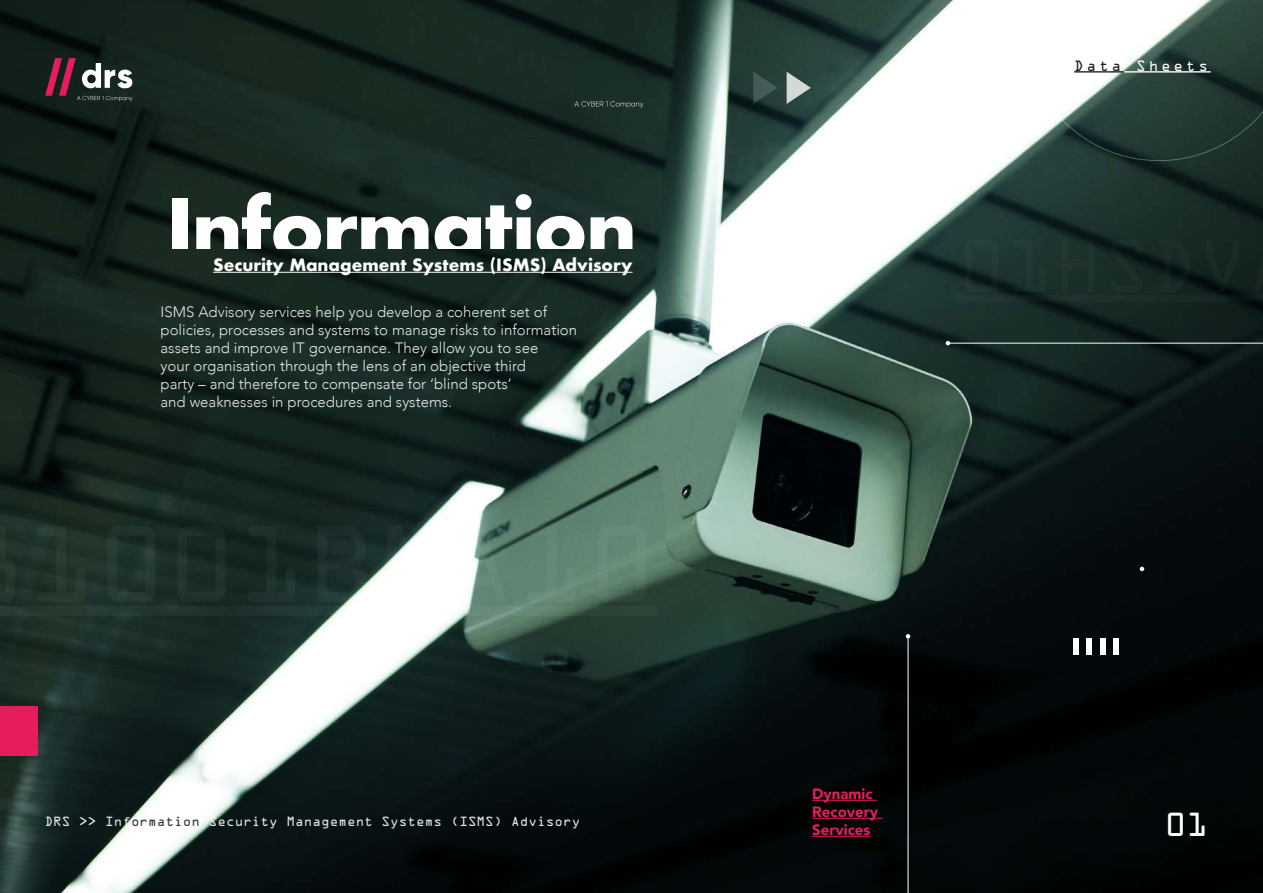
<style>
.page{position:relative;width:1263px;height:893px;background:#fff}
.page>*{position:absolute;margin:0;border:0;box-sizing:border-box;transform-origin:0 0}
.t1{font:700 77.4px "Futura";letter-spacing:-.025em;color:#fff}
.t2{font:30px "OCRA Std";color:#fff}
.t3{font:700 16.5px "Futura";color:#fff}
.t4{font:300 15px/18px "Avenir";color:#fff}
.t5{font:900 15px/18px "Avenir";color:#e51e5b}
.t6{font:13.5px "OCRA Std";letter-spacing:.2em;color:#fff}
.t7{font:12px "OCRA Std";color:#fff}
.s1{color:#1d1d1d}
</style>
<div class="page">
<img style="left:0;top:0;width:1263px;height:893px">
<svg style="left:45px;top:58px;width:87px;height:43px;background:#58484c"></svg>
<div style="left:0;top:707px;width:37px;height:49px;background:#e51e5b"></div>
<hr style="left:946px;top:343px;width:317px;height:1px;background:#fff">
<svg style="left:1140px;top:567px;width:4px;height:4px"></svg>
<svg style="left:946px;top:341px;width:4px;height:4px"></svg>
<svg style="left:753px;top:72px;width:24px;height:32px"></svg>
<svg style="left:787px;top:72px;width:24px;height:32px"></svg>
<div style="left:1073px;top:639px;width:5px;height:16px;background:#fff"></div>
<div style="left:1087px;top:639px;width:5px;height:16px;background:#fff"></div>
<div style="left:1100px;top:639px;width:5px;height:16px;background:#fff"></div>
<div style="left:1113px;top:639px;width:5px;height:16px;background:#fff"></div>
<hr style="left:812px;top:800px;width:65px;height:1px;background:#e51e5b">
<hr style="left:812px;top:818px;width:71px;height:1px;background:#e51e5b">
<hr style="left:812px;top:836px;width:58px;height:1px;background:#e51e5b">
<svg style="left:1023px;top:0;width:240px;height:161px"></svg>
<svg style="left:906px;top:634px;width:4px;height:5px"></svg>
<hr style="left:908px;top:639px;width:1px;height:254px;background:#fff">
<svg style="left:575px;top:101px;width:68px;height:7px"></svg>
<svg style="left:965px;top:240px;width:33px;height:52px;background:#1d3230"></svg>
<svg style="left:1013px;top:240px;width:33px;height:52px;background:#1e3330"></svg>
<div style="left:1061px;top:240px;width:33px;height:52px;background:#1c312b"></div>
<svg style="left:1109px;top:240px;width:33px;height:52px;background:#162823"></svg>
<svg style="left:1158px;top:240px;width:33px;height:52px;background:#142421"></svg>
<svg style="left:1206px;top:240px;width:33px;height:52px;background:#12231e"></svg>
<svg style="left:1253px;top:240px;width:10px;height:52px"></svg>
<svg style="left:957px;top:295px;width:306px;height:7px;background:#182a26"></svg>
<svg style="left:0;top:526px;width:15px;height:76px"></svg>
<svg style="left:37px;top:526px;width:48px;height:76px;background:#22362a"></svg>
<svg style="left:107px;top:526px;width:48px;height:76px;background:#21342e"></svg>
<svg style="left:177px;top:526px;width:48px;height:76px;background:#1a2d27"></svg>
<svg style="left:247px;top:526px;width:48px;height:76px;background:#172a25"></svg>
<svg style="left:317px;top:526px;width:48px;height:76px;background:#263a37"></svg>
<svg style="left:387px;top:526px;width:49px;height:76px"></svg>
<svg style="left:457px;top:526px;width:49px;height:76px"></svg>
<svg style="left:528px;top:526px;width:48px;height:76px;background:#618473"></svg>
<svg style="left:598px;top:526px;width:48px;height:76px;background:#5e7f6d"></svg>
<svg style="left:0;top:607px;width:657px;height:9px"></svg>
<hr style="left:213px;top:272px;width:419px;height:1px;background:#fff">
<h1 class="t1" style="left:166px;top:172px;width:473px">Information</h1>
<p class="t3" style="left:213px;top:253px;width:421px">Security Management Systems (ISMS) Advisory</p>
<p class="t4" style="left:160px;top:303px;width:418px">ISMS Advisory services help you develop a coherent set of policies, processes and systems to manage risks to information assets and improve IT governance. They allow you to see<br>your organisation through the lens of an objective third<br>party – and therefore to compensate for ‘blind spots’<br>and weaknesses in procedures and systems.</p>
<p class="t6" style="left:1074px;top:59px;width:135px"><span class="s1">Data</span> Sheets</p>
<p class="t5" style="left:812px;top:784px;width:68px">Dynamic<br>Recovery<br>Services</p>
<p class="t7" style="left:45px;top:816px;width:537px">DRS &gt;&gt; Inf<span class="s1">ormation</span> Security Management Systems (ISMS) Advisory</p>
<h2 class="t2" style="left:1165px;top:811px;width:45px">01</h2>
</div>
